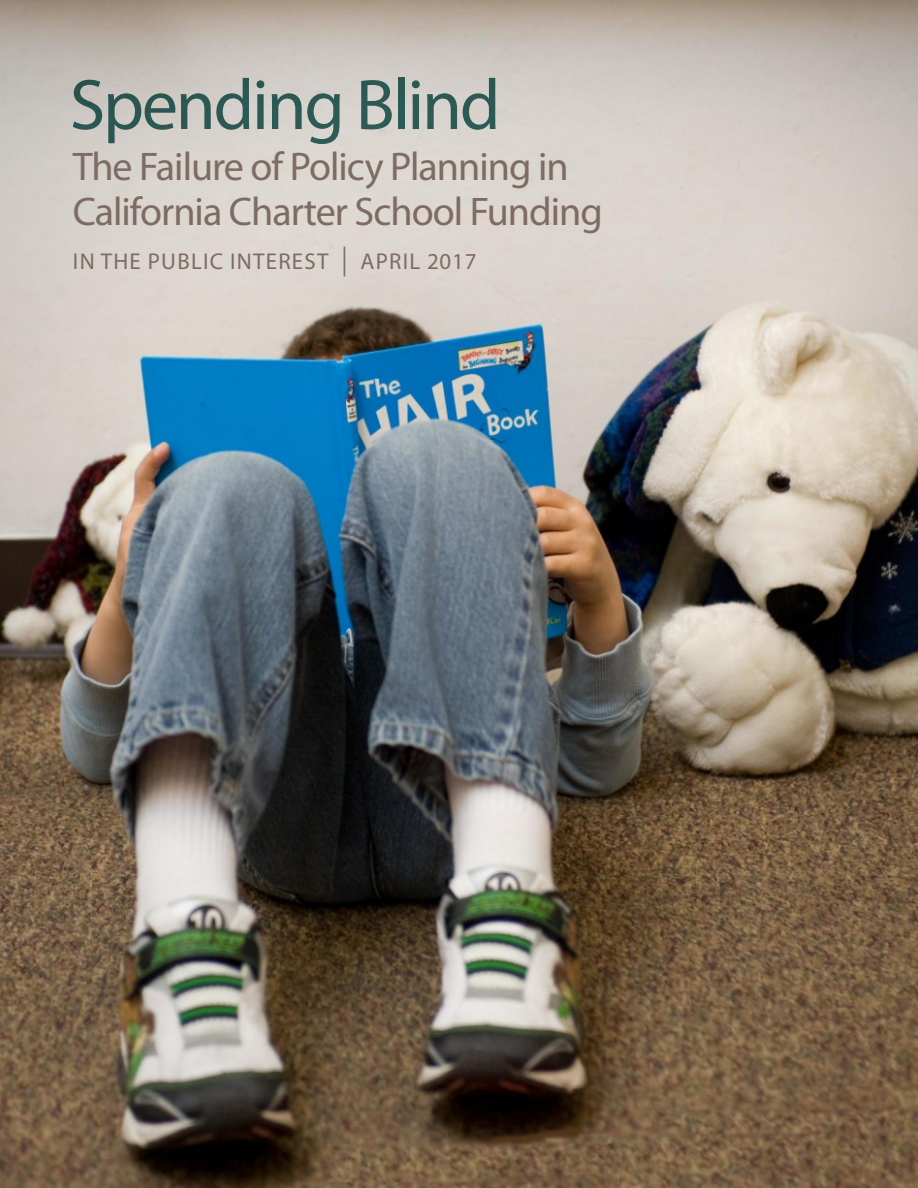
<style>
.page{position:relative;width:918px;height:1188px;background:#fff}
.page>*{position:absolute;margin:0;border:0;box-sizing:border-box;transform-origin:0 0}
.t1{font:72px "Myriad Pro";letter-spacing:-.03em;color:#356d69}
.Section_heading{font:40.05px "Myriad Pro";letter-spacing:-.025em;color:#7e6b64}
.Section_heading-2{font:22.95px "Myriad Pro";letter-spacing:.055em;color:#7e6b64}
.s1{font-size:29.85px}
</style>
<div class="page">
<img style="left:1px;top:1px;width:917px;height:1187px">
<h1 class="t1" style="left:70px;top:60px;width:432px">Spending Blind</h1>
<p class="Section_heading" style="left:73px;top:142px;width:497px">The Failure of Policy Planning in</p>
<p class="Section_heading" style="left:73px;top:187px;width:532px">California Charter School Funding</p>
<p class="Section_heading-2" style="left:73px;top:248px;width:405px">IN THE PUBLIC INTEREST <span class="s1">|</span> APRIL 2017</p>
</div>
